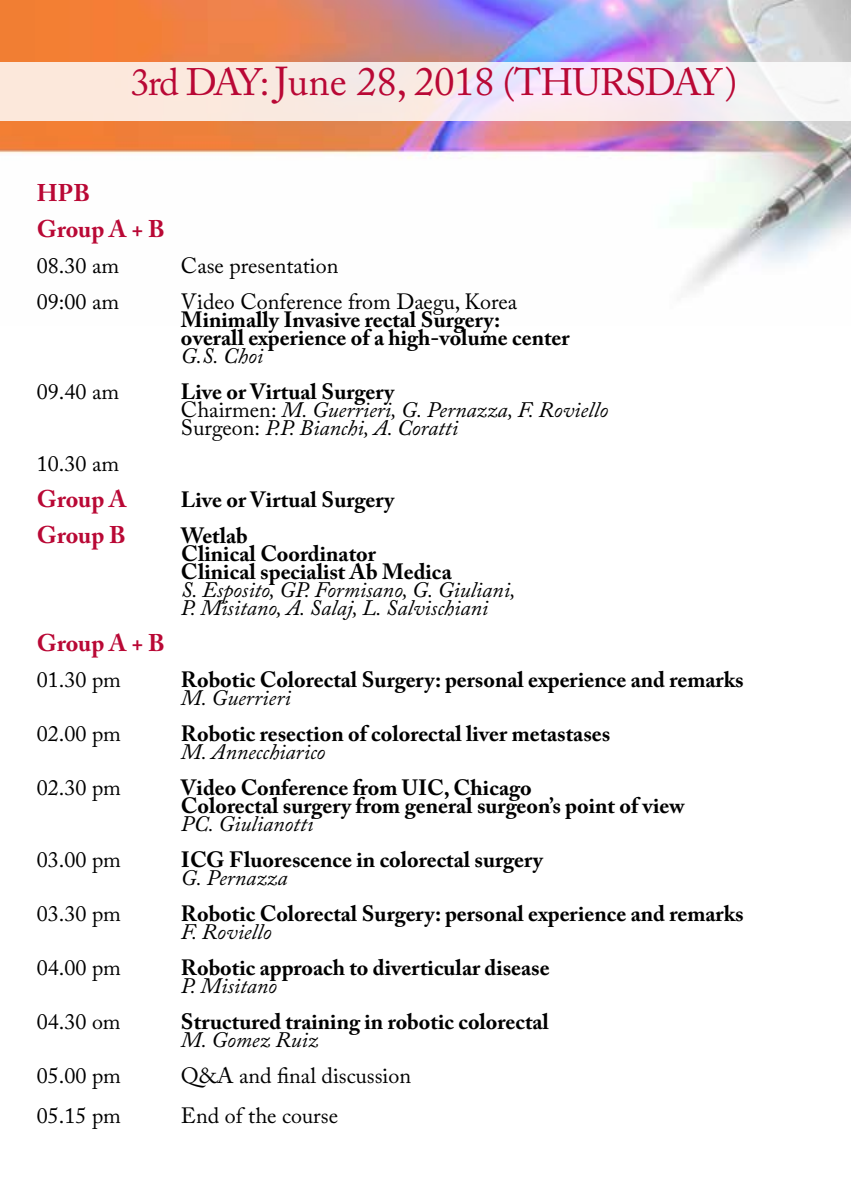
<style>
.page{position:relative;width:851px;height:1191px;background:#fff}
.page>*{position:absolute;margin:0;border:0;box-sizing:border-box;transform-origin:0 0}
.t1{font:38px "Adobe Caslon Pro";letter-spacing:-.04em;color:#b90835}
.t2{font:700 24px/36px "Adobe Caslon Pro";color:#b90835}
.t3{font:700 22px/18px "Adobe Caslon Pro";color:#000}
.t4{font:italic 22px/18px "Adobe Caslon Pro";color:#000}
.t5{font:22px "Adobe Caslon Pro";color:#000}
.s1{font-size:40px}
.s2{font-weight:700;font-style:normal}
.s3{font-style:normal}
</style>
<div class="page">
<img style="left:0;top:0;width:850px;height:290px">
<svg style="left:0;top:62px;width:850px;height:58px"></svg>
<h1 class="t1" style="left:131px;top:59px;width:608px">3rd DAY: <span class="s1">June 28, 2018</span> (THURSDAY)</h1>
<p class="t2" style="left:37px;top:174px;width:129px">HPB<br>Group A + B</p>
<p class="t5" style="left:37px;top:252px;width:84px">08.30 am</p>
<p class="t5" style="left:181px;top:252px;width:159px">Case presentation</p>
<p class="t5" style="left:37px;top:288px;width:84px">09:00 am</p>
<p class="t5" style="left:181px;top:288px;width:337px">Video Conference from Daegu, Korea</p>
<p class="t3" style="left:181px;top:310px;width:390px">Minimally Invasive rectal Surgery:<br>overall experience of a high-volume center</p>
<p class="t4" style="left:181px;top:346px;width:84px">G.S. Choi</p>
<p class="t5" style="left:37px;top:378px;width:84px">09.40 am</p>
<p class="t4" style="left:181px;top:382px;width:428px"><span class="s2">Live or Virtual Surgery<br></span><span class="s3">Chairmen:</span> M. Guerrieri, G. Pernazza, F. Roviello<br><span class="s3">Surgeon:</span> P.P. Bianchi, A. Coratti</p>
<p class="t5" style="left:37px;top:450px;width:84px">10.30 am</p>
<p class="t2" style="left:37px;top:480px;width:91px">Group A</p>
<p class="t3" style="left:181px;top:490px;width:215px">Live or Virtual Surgery</p>
<p class="t2" style="left:37px;top:516px;width:90px">Group B</p>
<p class="t3" style="left:181px;top:526px;width:272px">Wetlab<br>Clinical Coordinator<br>Clinical specialist Ab Medica</p>
<p class="t4" style="left:181px;top:580px;width:336px">S. Esposito, GP. Formisano, G. Giuliani,<br>P. Misitano, A. Salaj, L. Salvischiani</p>
<p class="t2" style="left:37px;top:624px;width:129px">Group A + B</p>
<p class="t5" style="left:37px;top:666px;width:86px">01.30 pm</p>
<p class="t3" style="left:181px;top:670px;width:564px">Robotic Colorectal Surgery: personal experience and remarks</p>
<p class="t4" style="left:181px;top:688px;width:111px">M. Guerrieri</p>
<p class="t5" style="left:37px;top:720px;width:86px">02.00 pm</p>
<p class="t3" style="left:181px;top:724px;width:431px">Robotic resection of colorectal liver metastases</p>
<p class="t4" style="left:181px;top:742px;width:146px">M. Annecchiarico</p>
<p class="t5" style="left:37px;top:774px;width:86px">02.30 pm</p>
<p class="t3" style="left:181px;top:778px;width:505px">Video Conference from UIC, Chicago<br>Colorectal surgery from general surgeon’s point of view</p>
<p class="t4" style="left:181px;top:814px;width:134px">PC. Giulianotti</p>
<p class="t5" style="left:37px;top:846px;width:86px">03.00 pm</p>
<p class="t3" style="left:181px;top:850px;width:363px">ICG Fluorescence in colorectal surgery</p>
<p class="t4" style="left:181px;top:868px;width:108px">G. Pernazza</p>
<p class="t5" style="left:37px;top:900px;width:86px">03.30 pm</p>
<p class="t3" style="left:181px;top:904px;width:564px">Robotic Colorectal Surgery: personal experience and remarks</p>
<p class="t4" style="left:181px;top:922px;width:92px">F. Roviello</p>
<p class="t5" style="left:37px;top:954px;width:86px">04.00 pm</p>
<p class="t3" style="left:181px;top:958px;width:370px">Robotic approach to diverticular disease</p>
<p class="t4" style="left:181px;top:976px;width:97px">P. Misitano</p>
<p class="t5" style="left:37px;top:1008px;width:85px">04.30 om</p>
<p class="t3" style="left:181px;top:1012px;width:369px">Structured training in robotic colorectal</p>
<p class="t4" style="left:181px;top:1030px;width:139px">M. Gomez Ruiz</p>
<p class="t5" style="left:37px;top:1062px;width:86px">05.00 pm</p>
<p class="t5" style="left:181px;top:1062px;width:231px">Q&amp;A and final discussion</p>
<p class="t5" style="left:37px;top:1102px;width:86px">05.15 pm</p>
<p class="t5" style="left:181px;top:1102px;width:158px">End of the course</p>
</div>
